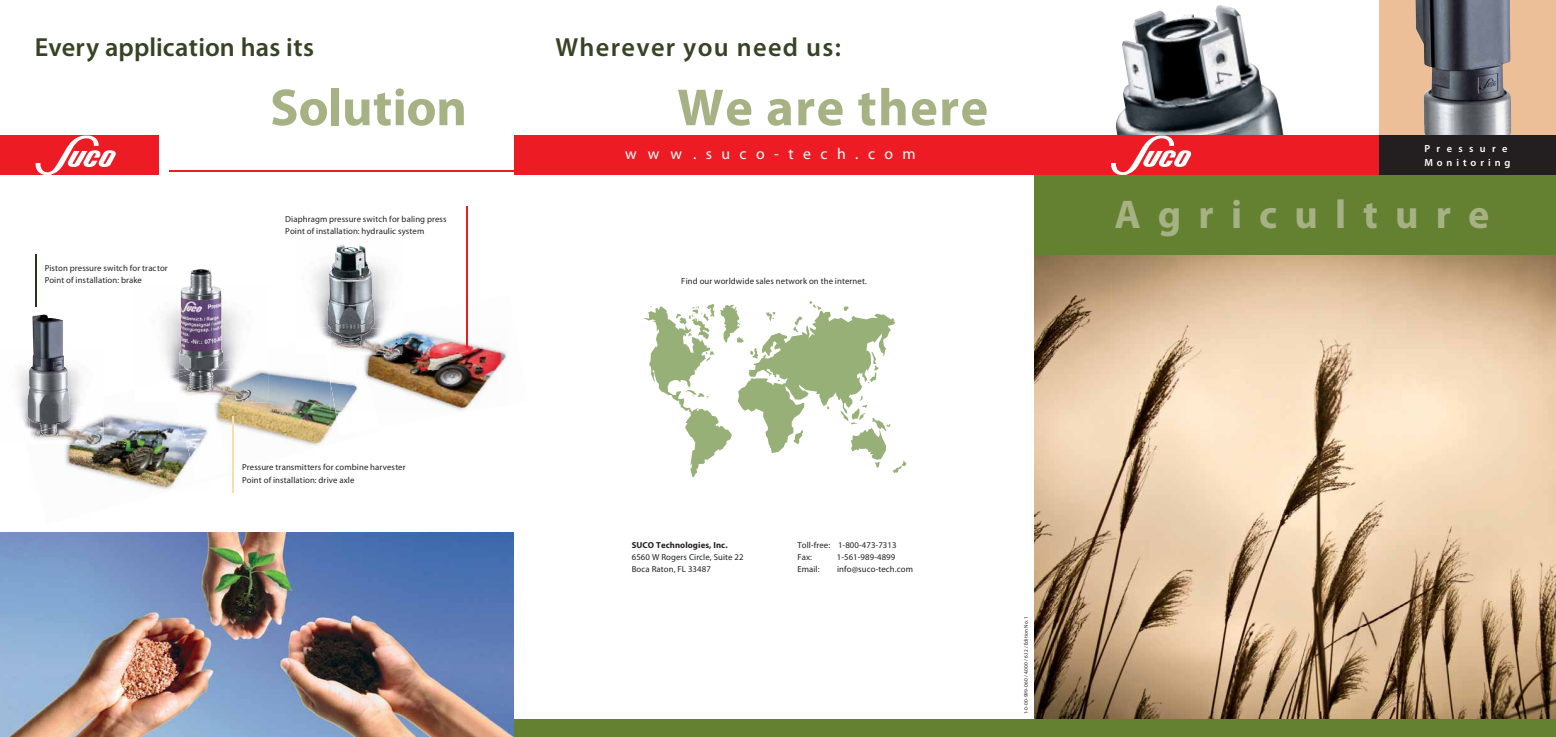
<style>
.page{position:relative;width:1556px;height:737px;background:#fff}
.page>*{position:absolute;margin:0;border:0;box-sizing:border-box;transform-origin:0 0}
.t1{font:700 52.5px "Myriad Pro";letter-spacing:.015em;color:#a6b284}
.t2{font:700 52.5px "Myriad Pro";letter-spacing:-.01em;color:#a6b284}
.t3{font:700 40.25px "Myriad Pro";letter-spacing:.425em;color:#a6b284}
.t4{font:600 26.25px "Myriad Pro";letter-spacing:.015em;color:#364325}
.t5{font:600 26.25px "Myriad Pro";letter-spacing:.05em;color:#364325}
.t6{font:15.75px "Myriad Pro";letter-spacing:.6em;color:#fff}
.t7{font:600 10.33px/14.4px "Myriad Pro";letter-spacing:.395em;color:#fff}
.t8{font:8.75px/12.2px "Myriad Pro";letter-spacing:.01em;color:#231f20}
.t9{font:700 8.75px "Myriad Pro";letter-spacing:.01em;color:#231f20}
.t10{font:5.25px "Elektra Light Pro";letter-spacing:.03em;color:#231f20}
</style>
<div class="page">
<div style="left:514px;top:719px;width:521px;height:18px;background:#638131"></div>
<svg style="left:643px;top:301px;width:263px;height:176px"></svg>
<div style="left:514px;top:135px;width:521px;height:40px;background:#ed1c24"></div>
<img style="left:65px;top:414px;width:113px;height:77px">
<img style="left:176px;top:414px;width:2px;height:63px">
<img style="left:178px;top:423px;width:20px;height:57px">
<img style="left:224px;top:371px;width:111px;height:75px">
<img style="left:213px;top:403px;width:11px;height:21px">
<img style="left:179px;top:422px;width:29px;height:25px">
<img style="left:335px;top:412px;width:6px;height:10px">
<svg style="left:328px;top:371px;width:2px;height:10px"></svg>
<img style="left:376px;top:329px;width:131px;height:83px">
<img style="left:357px;top:354px;width:19px;height:42px">
<img style="left:330px;top:371px;width:27px;height:41px">
<hr style="left:169px;top:170px;width:344px;height:2px;background:#ed1c24">
<img style="left:19px;top:397px;width:67px;height:32px">
<img style="left:29px;top:413px;width:74px;height:31px">
<img style="left:27px;top:314px;width:43px;height:117px">
<img style="left:168px;top:349px;width:77px;height:28px">
<img style="left:169px;top:377px;width:10px;height:7px">
<img style="left:212px;top:369px;width:56px;height:34px">
<img style="left:179px;top:269px;width:44px;height:120px">
<img style="left:182px;top:389px;width:28px;height:6px">
<svg style="left:192px;top:389px;width:20px;height:5px"></svg>
<img style="left:314px;top:264px;width:74px;height:67px">
<img style="left:321px;top:314px;width:67px;height:19px">
<img style="left:322px;top:332px;width:5px;height:6px">
<img style="left:331px;top:328px;width:71px;height:26px">
<img style="left:327px;top:244px;width:48px;height:98px">
<img style="left:333px;top:342px;width:25px;height:10px">
<img style="left:342px;top:339px;width:18px;height:7px">
<div style="left:0;top:135px;width:159px;height:40px;background:#ed1c24"></div>
<svg style="left:36px;top:135px;width:80px;height:40px"></svg>
<img style="left:0;top:532px;width:513px;height:205px">
<img style="left:39px;top:431px;width:19px;height:9px">
<img style="left:40px;top:427px;width:17px;height:8px">
<hr style="left:466px;top:206px;width:2px;height:141px;background:#ed1c24">
<hr style="left:35px;top:254px;width:1px;height:53px;background:#273716">
<hr style="left:232px;top:416px;width:2px;height:76px;background:#f7deac">
<img style="left:1034px;top:254px;width:521px;height:465px">
<div style="left:1034px;top:719px;width:521px;height:18px;background:#638131"></div>
<div style="left:1378px;top:0;width:177px;height:147px;background:#ecbf98"></div>
<img style="left:1415px;top:0;width:97px;height:135px">
<img style="left:1116px;top:5px;width:167px;height:130px">
<div style="left:1034px;top:175px;width:521px;height:79px;background:#638131"></div>
<div style="left:1034px;top:135px;width:344px;height:40px;background:#ed1c24"></div>
<svg style="left:1111px;top:135px;width:80px;height:40px"></svg>
<div style="left:1378px;top:135px;width:177px;height:40px;background:#231f20"></div>
<h3 class="t4" style="left:35px;top:37px;width:281px">Every application has its</h3>
<h1 class="t2" style="left:270px;top:76px;width:198px">Solution</h1>
<p class="t8" style="left:45px;top:262px;width:125px">Piston pressure switch for tractor<br>Point of installation: brake</p>
<p class="t8" style="left:285px;top:214px;width:163px">Diaphragm pressure switch for baling press<br>Point of installation: hydraulic system</p>
<p class="t8" style="left:242px;top:462px;width:165px">Pressure transmitters for combine harvester<br>Point of installation: drive axle</p>
<h3 class="t5" style="left:555px;top:37px;width:287px">Wherever you need us:</h3>
<h1 class="t1" style="left:677px;top:76px;width:312px">We are there</h1>
<h3 class="t6" style="left:625px;top:148px;width:292px">www.suco-tech.com</h3>
<p class="t8" style="left:681px;top:275px;width:187px">Find our worldwide sales network on the internet.</p>
<p class="t7" style="left:1424px;top:142px;width:88px">Pressure<br>Monitoring</p>
<h2 class="t3" style="left:1114px;top:190px;width:376px">Agriculture</h2>
<p class="t9" style="left:631px;top:539px;width:97px">SUCO Technologies, Inc.</p>
<p class="t8" style="left:631px;top:551px;width:113px">6560 W Rogers Circle, Suite 22<br>Boca Raton, FL 33487</p>
<p class="t8" style="left:797px;top:539px;width:101px">Toll-free: 1-800-473-7313<br>Fax:</p>
<p class="t8" style="left:836px;top:551px;width:60px">1-561-989-4899</p>
<p class="t8" style="left:797px;top:563px;width:24px">Email:</p>
<p class="t8" style="left:837px;top:563px;width:77px">info@suco-tech.com</p>
<p class="t10" style="left:1022px;top:714px;width:100px;rotate:-90deg">1-0-00-999-060 / 4.000 / 6.12 / Edition No. 1</p>
</div>
